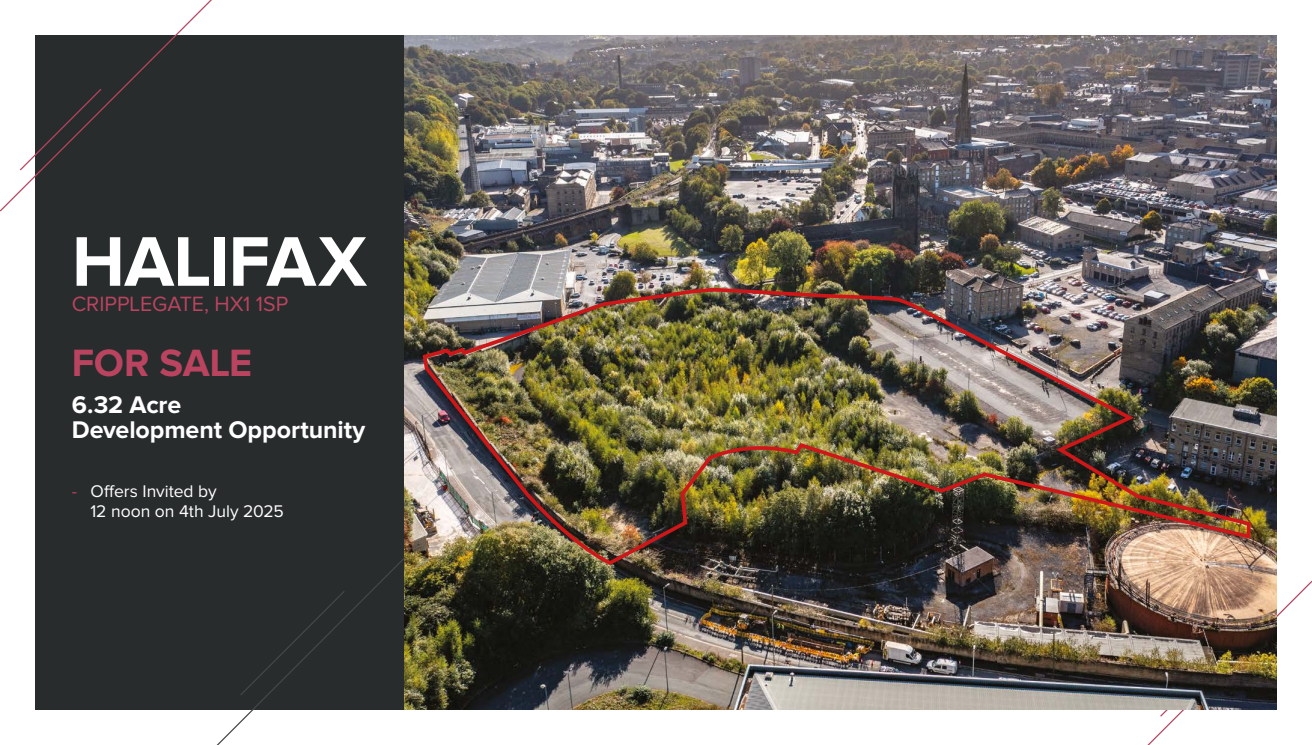
<style>
.page{position:relative;width:1312px;height:745px;background:#fff}
.page>*{position:absolute;margin:0;border:0;box-sizing:border-box;transform-origin:0 0}
.t1{font:700 72.75px "Proxima Nova";letter-spacing:-.01em;color:#fff}
.t2{font:700 39.38px "Proxima Nova";letter-spacing:-.01em;color:#ba4460}
.t3{font:700 25px/25px "Proxima Nova";letter-spacing:-.005em;color:#fff}
.t4{font:21.38px "Proxima Nova";color:#ba4460}
.t5{font:17.5px/20px "Proxima Nova";color:#fff}
.s1{color:#ba4460}
</style>
<div class="page">
<div style="left:35px;top:35px;width:1241px;height:674px;background:#282c2c"></div>
<svg style="left:0;top:0;width:212px;height:212px"></svg>
<svg style="left:213px;top:558px;width:278px;height:186px"></svg>
<svg style="left:1142px;top:579px;width:169px;height:165px"></svg>
<img style="left:404px;top:35px;width:872px;height:674px">
<img style="left:420px;top:286px;width:832px;height:280px">
<h1 class="t1" style="left:72px;top:228px;width:296px">HALIFAX</h1>
<p class="t4" style="left:72px;top:294px;width:218px">CRIPPLEGATE, HX1 1SP</p>
<h2 class="t2" style="left:72px;top:345px;width:182px">FOR SALE</h2>
<h3 class="t3" style="left:72px;top:393px;width:295px">6.32 Acre<br>Development Opportunity</h3>
<p class="t5" style="left:90px;top:482px;width:194px;text-indent:-19px"><span class="s1">-</span> Offers Invited by<br>12 noon on 4th July 2025</p>
</div>
